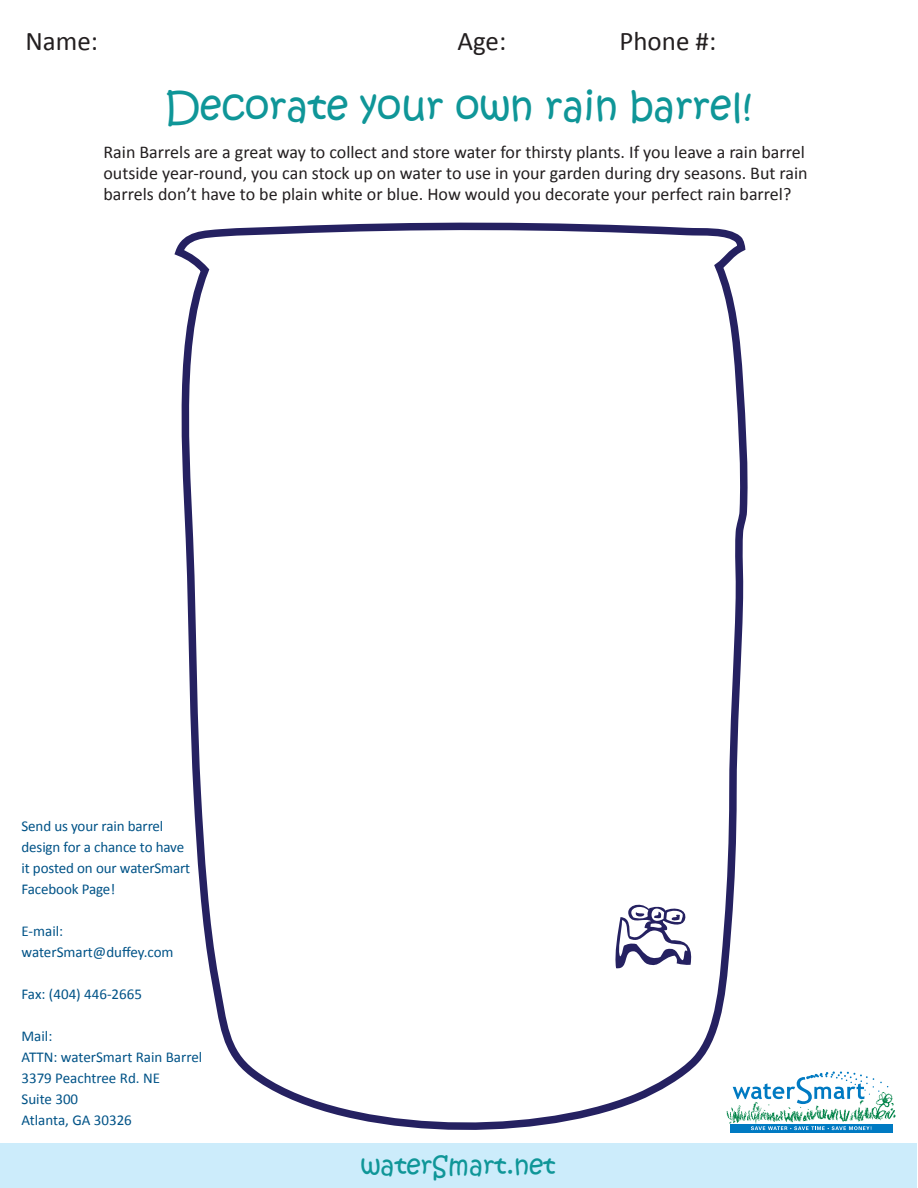
<style>
.page{position:relative;width:918px;height:1188px;background:#fff}
.page>*{position:absolute;margin:0;border:0;box-sizing:border-box;transform-origin:0 0}
.t1{font:39px "Kristen ITC";color:#0f9698}
.t2{font:27px "Calibri";color:#231f20}
.t3{font:25.5px "Kristen ITC";color:#0f9698}
.t4{font:18px/21px "Calibri";color:#231f20}
.t5{font:15px/21px "Calibri";letter-spacing:-.01em;color:#005387}
</style>
<div class="page">
<div style="left:731px;top:1124px;width:162px;height:8px;background:#007ac2"></div>
<svg style="left:751px;top:1071px;width:145px;height:59px"></svg>
<svg style="left:174px;top:222px;width:577px;height:911px"></svg>
<svg style="left:615px;top:905px;width:76px;height:63px"></svg>
<div style="left:0;top:1143px;width:917px;height:45px;background:#ccecfb"></div>
<h2 class="t2" style="left:26px;top:25px;width:74px">Name:</h2>
<h2 class="t2" style="left:458px;top:25px;width:50px">Age:</h2>
<h2 class="t2" style="left:619px;top:25px;width:98px">Phone #:</h2>
<h1 class="t1" style="left:165px;top:81px;width:589px">Decorate your own rain barrel!</h1>
<p class="t4" style="left:103px;top:140px;width:706px">Rain Barrels are a great way to collect and store water for thirsty plants. If you leave a rain barrel outside year-round, you can stock up on water to use in your garden during dry seasons. But rain barrels don’t have to be plain white or blue. How would you decorate your perfect rain barrel?</p>
<p class="t5" style="left:22px;top:814px;width:170px">Send us your rain barrel design for a chance to have it posted on our waterSmart<br>Facebook Page!</p>
<p class="t5" style="left:22px;top:919px;width:154px">E-mail: waterSmart@duffey.com</p>
<p class="t5" style="left:22px;top:982px;width:122px">Fax: (404) 446-2665</p>
<p class="t5" style="left:22px;top:1024px;width:182px">Mail:<br>ATTN: waterSmart Rain Barrel<br>3379 Peachtree Rd. NE<br>Suite 300<br>Atlanta, GA 30326</p>
<h3 class="t3" style="left:360px;top:1148px;width:197px">waterSmart.net</h3>
</div>
